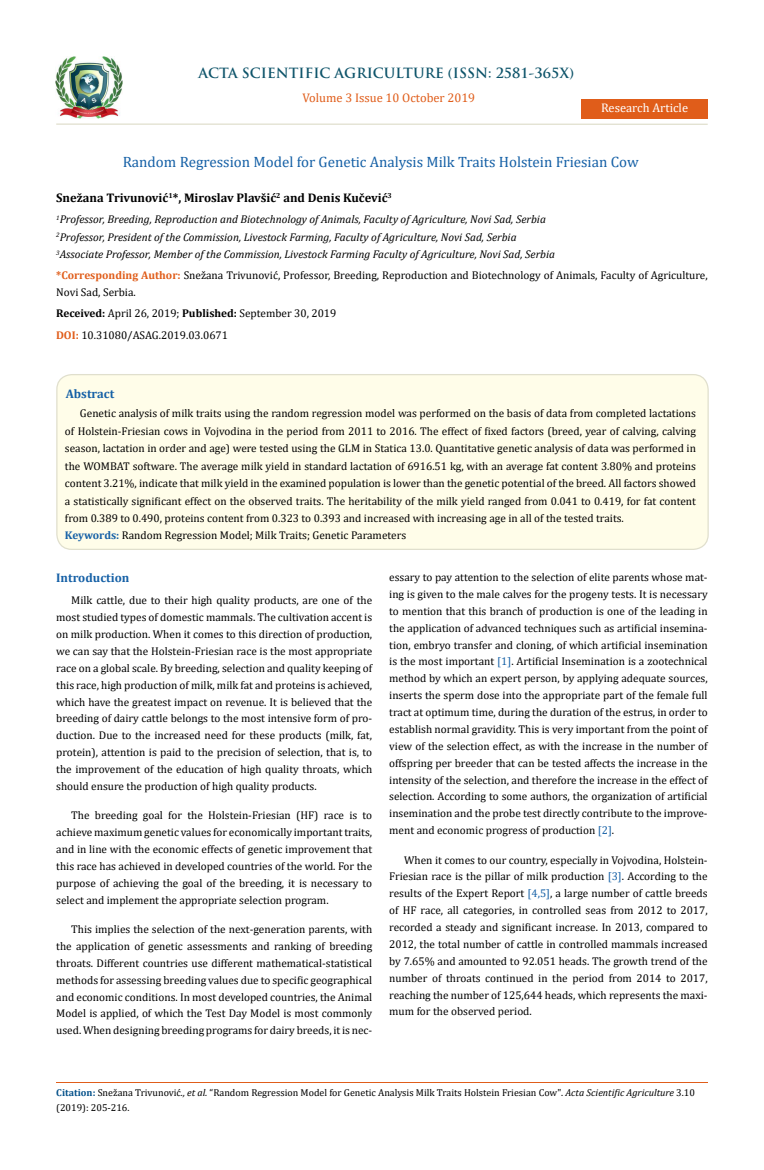
<style>
.page{position:relative;width:764px;height:1170px;background:#fff}
.page>*{position:absolute;margin:0;border:0;box-sizing:border-box;transform-origin:0 0}
.t1{font:15px "Cambria";color:#1560a6}
.t2{font:700 13.75px "Trajan Pro";color:#0e546a}
.t3{font:700 12.5px "Cambria";color:#000}
.t4{font:12.5px "Cambria";color:#e05d1a}
.t5{font:700 12.5px "Cambria";color:#1560a6}
.t6{font:12.5px "Cambria";color:#fff}
.t7{font:11.25px/16.9px "Cambria";color:#000;text-align:justify}
.t8{font:italic 11.25px/17.5px "Cambria";color:#000}
.t9{font:10px/15px "Cambria";color:#000}
.s1{font-weight:700;color:#e05d1a}
.s2{font-weight:700}
.s3{font-weight:700;color:#1560a6}
.s4{color:#1560a6}
.s5{font-weight:700;color:#035089}
.s6{font-style:italic}
</style>
<div class="page">
<img style="left:56px;top:57px;width:66px;height:61px">
<div style="left:581px;top:99px;width:126px;height:20px;background:#e05d1a"></div>
<div style="left:57px;top:375px;width:651px;height:174px;background:#fffde9;border-radius:15px"></div>
<div style="left:56px;top:374px;width:653px;height:176px;border:1px solid #e0dfcd;border-radius:15px"></div>
<hr style="left:56px;top:123px;width:651px;height:2px;background:#e0dfcd">
<hr style="left:56px;top:1083px;width:651px;height:1px;background:#e05d1a">
<p class="t2" style="left:199px;top:64px;width:377px">ACTA SCIENTIFIC AGRICULTURE (ISSN: 2581-365X)</p>
<p class="t4" style="left:302px;top:91px;width:174px">Volume 3 Issue 10 October 2019</p>
<p class="t6" style="left:601px;top:100px;width:89px">Research Article</p>
<h1 class="t1" style="left:123px;top:153px;width:517px">Random Regression Model for Genetic Analysis Milk Traits Holstein Friesian Cow</h1>
<p class="t3" style="left:56px;top:189px;width:337px">Snežana Trivunović<sup>1</sup>*, Miroslav Plavšić<sup>2</sup> and Denis Kučević<sup>3</sup></p>
<p class="t8" style="left:56px;top:210px;width:500px"><sup>1</sup>Professor, Breeding, Reproduction and Biotechnology of Animals, Faculty of Agriculture, Novi Sad, Serbia<br><sup>2</sup>Professor, President of the Commission, Livestock Farming, Faculty of Agriculture, Novi Sad, Serbia<br><sup>3</sup>Associate Professor, Member of the Commission, Livestock Farming Faculty of Agriculture, Novi Sad, Serbia</p>
<p class="t7" style="left:56px;top:266px;width:653px;line-height:17.5px"><span class="s1">*Corresponding Author:</span> Snežana Trivunović, Professor, Breeding, Reproduction and Biotechnology of Animals, Faculty of Agriculture,<br>Novi Sad, Serbia.</p>
<p class="t7" style="left:56px;top:304px;width:282px"><span class="s2">Received:</span> April 26, 2019; <span class="s2">Published:</span> September 30, 2019</p>
<p class="t7" style="left:56px;top:327px;width:174px"><span class="s1">DOI:</span> 10.31080/ASAG.2019.03.0671</p>
<p class="t5" style="left:66px;top:385px;width:50px">Abstract</p>
<p class="t7" style="left:65px;top:404px;width:632px;line-height:17.5px;text-indent:15px">Genetic analysis of milk traits using the random regression model was performed on the basis of data from completed lactations of Holstein-Friesian cows in Vojvodina in the period from 2011 to 2016. The effect of fixed factors (breed, year of calving, calving season, lactation in order and age) were tested using the GLM in Statica 13.0. Quantitative genetic analysis of data was performed in the WOMBAT software. The average milk yield in standard lactation of 6916.51 kg, with an average fat content 3.80% and proteins content 3.21%, indicate that milk yield in the examined population is lower than the genetic potential of the breed. All factors showed a statistically significant effect on the observed traits. The heritability of the milk yield ranged from 0.041 to 0.419, for fat content from 0.389 to 0.490, proteins content from 0.323 to 0.393 and increased with increasing age in all of the tested traits.</p>
<p class="t7" style="left:65px;top:527px;width:343px"><span class="s3">Keywords:</span> Random Regression Model; Milk Traits; Genetic Parameters</p>
<p class="t5" style="left:56px;top:569px;width:75px">Introduction</p>
<p class="t7" style="left:56px;top:592px;width:317px;text-indent:15px">Milk cattle, due to their high quality products, are one of the most studied types of domestic mammals. The cultivation accent is on milk production. When it comes to this direction of production, we can say that the Holstein-Friesian race is the most appropriate race on a global scale. By breeding, selection and quality keeping of this race, high production of milk, milk fat and proteins is achieved, which have the greatest impact on revenue. It is believed that the breeding of dairy cattle belongs to the most intensive form of pro&shy;duction. Due to the increased need for these products (milk, fat, protein), attention is paid to the precision of selection, that is, to the improvement of the education of high quality throats, which should ensure the production of high quality products.</p>
<p class="t7" style="left:56px;top:807px;width:317px;text-indent:15px">The breeding goal for the Holstein-Friesian (HF) race is to achieve maximum genetic values for economically important traits, and in line with the economic effects of genetic improvement that this race has achieved in developed countries of the world. For the purpose of achieving the goal of the breeding, it is necessary to select and implement the appropriate selection program.</p>
<p class="t7" style="left:56px;top:921px;width:317px;text-indent:15px">This implies the selection of the next-generation parents, with the application of genetic assessments and ranking of breeding throats. Different countries use different mathematical-statistical methods for assessing breeding values due to specific geographical and economic conditions. In most developed countries, the Animal Model is applied, of which the Test Day Model is most commonly used. When designing breeding programs for dairy breeds, it is nec-</p>
<p class="t7" style="left:389px;top:569px;width:320px">essary to pay attention to the selection of elite parents whose mat&shy;ing is given to the male calves for the progeny tests. It is necessary to mention that this branch of production is one of the leading in the application of advanced techniques such as artificial insemina&shy;tion, embryo transfer and cloning, of which artificial insemination is the most important <span class="s4">[1]</span>. Artificial Insemination is a zootechnical method by which an expert person, by applying adequate sources, inserts the sperm dose into the appropriate part of the female full tract at optimum time, during the duration of the estrus, in order to establish normal gravidity. This is very important from the point of view of the selection effect, as with the increase in the number of offspring per breeder that can be tested affects the increase in the intensity of the selection, and therefore the increase in the effect of selection. According to some authors, the organization of artificial insemination and the probe test directly contribute to the improve&shy;ment and economic progress of production <span class="s4">[2]</span>.</p>
<p class="t7" style="left:389px;top:851px;width:320px;text-indent:15px">When it comes to our country, especially in Vojvodina, Holstein-Friesian race is the pillar of milk production <span class="s4">[3]</span>. According to the results of the Expert Report <span class="s4">[4,5]</span>, a large number of cattle breeds of HF race, all categories, in controlled seas from 2012 to 2017, recorded a steady and significant increase. In 2013, compared to 2012, the total number of cattle in controlled mammals increased by 7.65% and amounted to 92.051 heads. The growth trend of the number of throats continued in the period from 2014 to 2017, reaching the number of 125,644 heads, which represents the maxi&shy;mum for the observed period.</p>
<p class="t9" style="left:56px;top:1085px;width:640px"><span class="s5">Citation:</span> Snežana Trivunović<span class="s6">., et al.</span> “Random Regression Model for Genetic Analysis Milk Traits Holstein Friesian Cow". <span class="s6">Acta Scientific Agriculture</span> 3.10 (2019): 205-216.</p>
</div>
